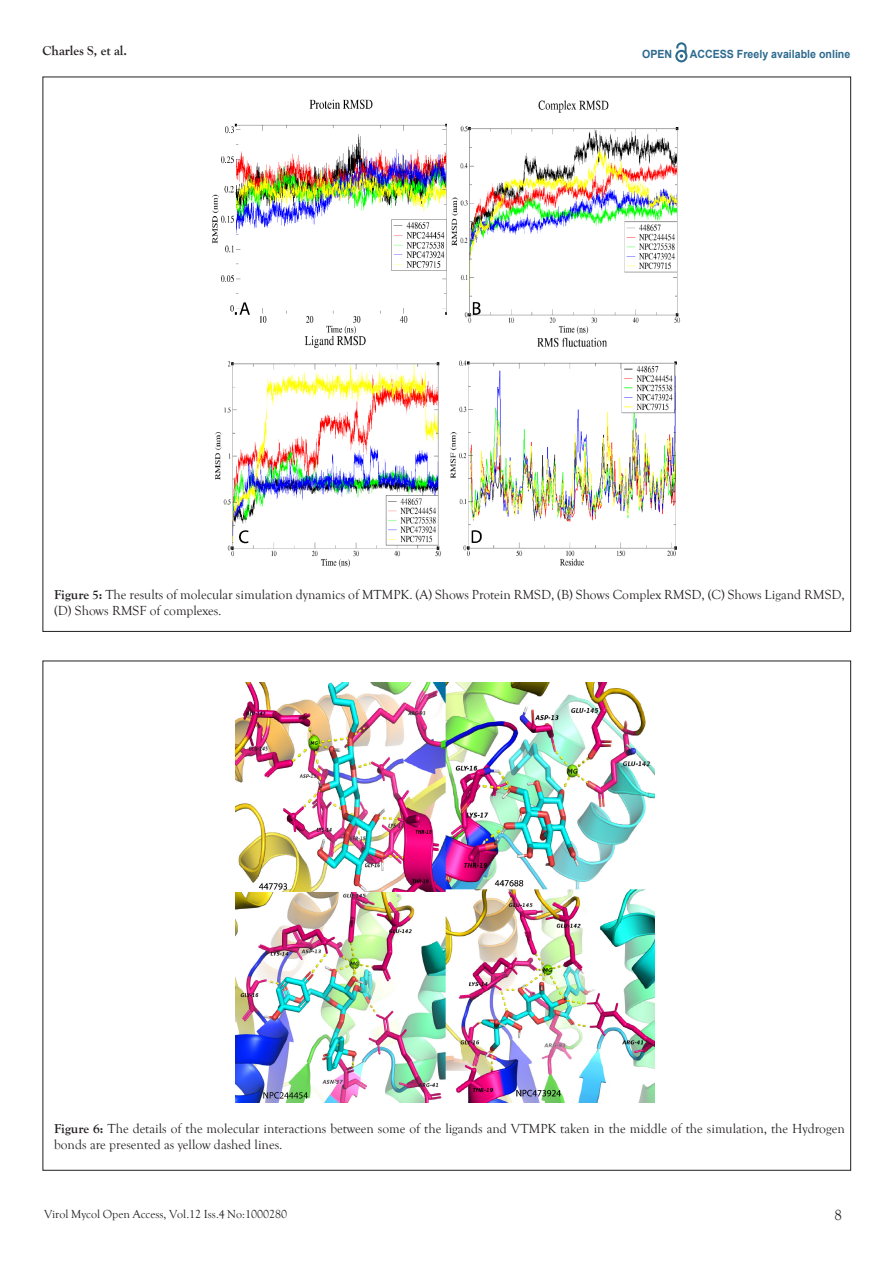
<style>
.page{position:relative;width:893px;height:1263px;background:#fff}
.page>*{position:absolute;margin:0;border:0;box-sizing:border-box;transform-origin:0 0}
.t1{font:15px "Goudy Old Style T";color:#231f20}
.t2{font:13.5px/16.2px "Goudy Old Style T";color:#231f20}
.t3{font:700 13.5px "Goudy Old Style T";color:#231f20}
.t4{font:12px "Goudy Old Style T";color:#231f20}
.t5{font:700 11.25px "Arial";color:#2d6a8e;scale:.94 1}
.s1{font-weight:700}
</style>
<div class="page">
<svg style="left:675px;top:43px;width:12px;height:19px"></svg>
<img style="left:212px;top:99px;width:469px;height:468px">
<img style="left:236px;top:682px;width:419px;height:420px">
<p class="t3" style="left:43px;top:43px;width:86px">Charles S, et al.</p>
<p class="t5" style="left:642px;top:47px;width:34px">OPEN</p>
<p class="t5" style="left:690px;top:46px;width:172px">ACCESS Freely available online</p>
<p class="t2" style="left:54px;top:587px;width:792px"><span class="s1">Figure 5:</span> The results of molecular simulation dynamics of MTMPK. (A) Shows Protein RMSD, (B) Shows Complex RMSD, (C) Shows Ligand RMSD, (D) Shows RMSF of complexes.</p>
<p class="t2" style="left:54px;top:1120px;width:792px"><span class="s1">Figure 6:</span> The details of the molecular interactions between some of the ligands and VTMPK taken in the middle of the simulation, the Hydrogen bonds are presented as yellow dashed lines.</p>
<p class="t4" style="left:44px;top:1207px;width:245px">Virol Mycol Open Access, Vol.12 Iss.4 No:1000280</p>
<p class="t1" style="left:834px;top:1207px;width:9px">8</p>
</div>
